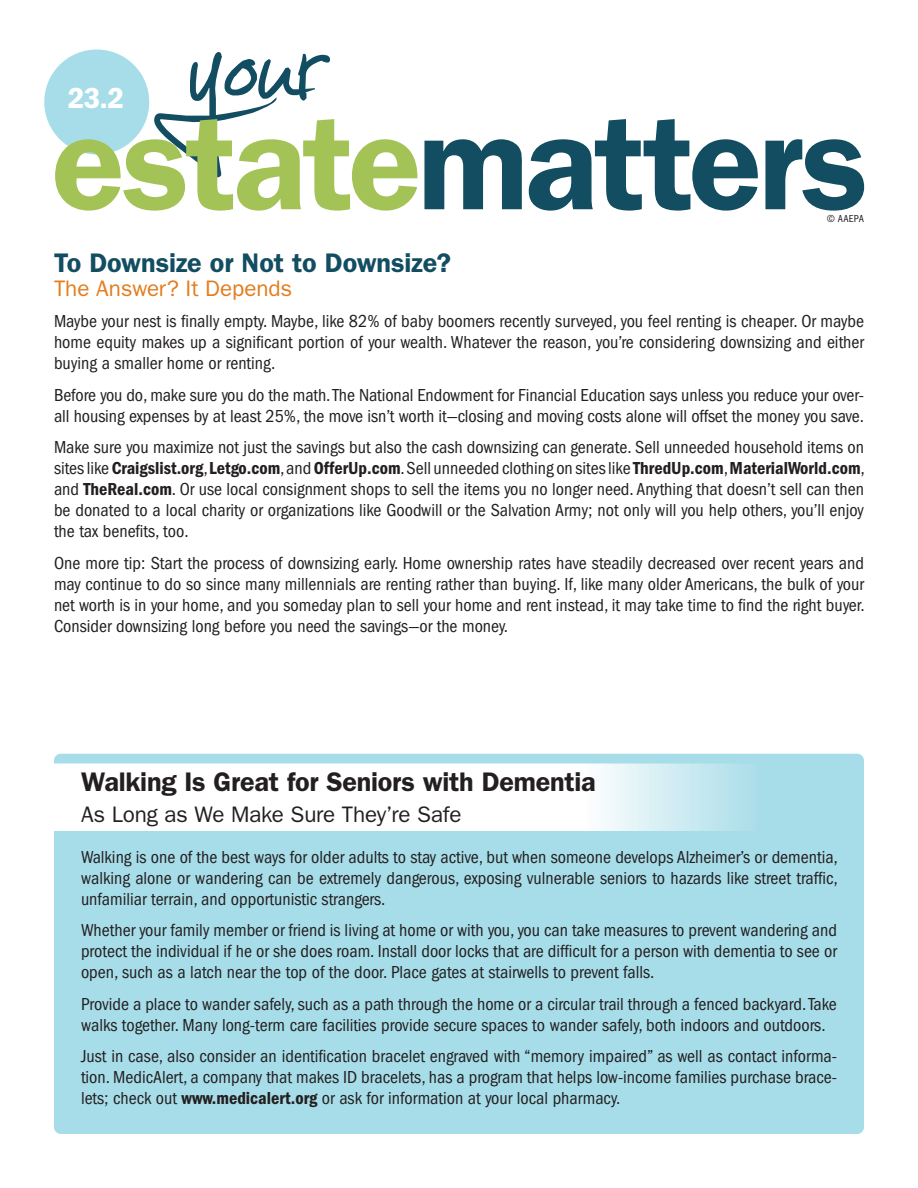
<style>
.page{position:relative;width:918px;height:1188px;background:#fff}
.page>*{position:absolute;margin:0;border:0;box-sizing:border-box;transform-origin:0 0}
.t1{font:301.5px "Script Jellyka Estrya";color:#124d61}
.t2{font:600 135px "ITC Franklin Gothic Std";letter-spacing:-.03em;color:#124d61}
.t3{font:30px "ITC Franklin Gothic Std Dm Cd";color:#fff;scale:1.1 1}
.t4{font:600 27px "ITC Franklin Gothic Std";letter-spacing:-.01em;color:#231f20}
.t5{font:600 27px "ITC Franklin Gothic Std";letter-spacing:-.005em;color:#124d61}
.t6{font:22.5px "ITC Franklin Gothic Std";letter-spacing:-.01em;color:#231f20}
.t7{font:22.5px "ITC Franklin Gothic Std";letter-spacing:-.005em;color:#e37c1c}
.t8{font:condensed 18px/21px "ITC Franklin Gothic Std";color:#231f20;text-align:justify}
.t9{font:18px "ITC Franklin Gothic Std Dm Cd";color:#231f20}
.t10{font:condensed 10.5px "ITC Franklin Gothic Std";letter-spacing:.02em;color:#231f20}
.s1{color:#a4c357}
.s2{font-family:"ITC Franklin Gothic Std";font-stretch:condensed}
.s3{font-family:"ITC Franklin Gothic Std Dm Cd";font-stretch:normal}
</style>
<div class="page">
<div style="left:44px;top:50px;width:105px;height:104px;background:#a7dde9;border-radius:50%"></div>
<div style="left:54px;top:754px;width:810px;height:380px;background:#a7dde9;border-radius:7px"></div>
<svg style="left:54px;top:764px;width:686px;height:31px;background:#f6fbfc"></svg>
<svg style="left:54px;top:795px;width:686px;height:36px;background:#f6fbfc"></svg>
<h1 class="t1" style="left:187px;top:-92px;width:140px">your</h1>
<h3 class="t3" style="left:68px;top:81px;width:53px">23.2</h3>
<h2 class="t2" style="left:52px;top:83px;width:818px"><span class="s1">estate</span>matters</h2>
<p class="t10" style="left:827px;top:213px;width:39px">© AAEPA</p>
<h3 class="t5" style="left:54px;top:246px;width:399px">To Downsize or Not to Downsize?</h3>
<p class="t7" style="left:54px;top:275px;width:240px">The Answer? It Depends</p>
<p class="t8" style="left:54px;top:311px;width:812px">Maybe your nest is finally empty. Maybe, like 82% of baby boomers recently surveyed, you feel renting is cheaper. Or maybe home equity makes up a significant portion of your wealth. Whatever the reason, you’re considering downsizing and either buying a smaller home or renting.</p>
<p class="t8" style="left:54px;top:384px;width:812px">Before you do, make sure you do the math. The National Endowment for Financial Education says unless you reduce your over&shy;all housing expenses by at least 25%, the move isn’t worth it—closing and moving costs alone will offset the money you save.</p>
<p class="t8" style="left:54px;top:437px;width:811px">Make sure you maximize not just the savings but also the cash downsizing can generate. Sell unneeded household items on</p>
<p class="t9" style="left:54px;top:458px;width:812px"><span class="s2">sites like</span> Craigslist.org<span class="s2">,</span> Letgo.com<span class="s2">, and</span> OfferUp.com<span class="s2">. Sell unneeded clothing on sites like</span> ThredUp.com<span class="s2">,</span> MaterialWorld.com<span class="s2">,</span></p>
<p class="t8" style="left:54px;top:479px;width:812px">and <span class="s3">TheReal.com</span>. Or use local consignment shops to sell the items you no longer need. Anything that doesn’t sell can then be donated to a local charity or organizations like Goodwill or the Salvation Army; not only will you help others, you’ll enjoy the tax benefits, too.</p>
<p class="t8" style="left:54px;top:552px;width:812px">One more tip: Start the process of downsizing early. Home ownership rates have steadily decreased over recent years and may continue to do so since many millennials are renting rather than buying. If, like many older Americans, the bulk of your net worth is in your home, and you someday plan to sell your home and rent instead, it may take time to find the right buyer.<br>Consider downsizing long before you need the savings—or the money.</p>
<h3 class="t4" style="left:81px;top:765px;width:516px">Walking Is Great for Seniors with Dementia</h3>
<p class="t6" style="left:81px;top:801px;width:382px">As Long as We Make Sure They’re Safe</p>
<p class="t8" style="left:81px;top:846px;width:758px">Walking is one of the best ways for older adults to stay active, but when someone develops Alzheimer’s or dementia, walking alone or wandering can be extremely dangerous, exposing vulnerable seniors to hazards like street traffic, unfamiliar terrain, and opportunistic strangers.</p>
<p class="t8" style="left:81px;top:920px;width:758px">Whether your family member or friend is living at home or with you, you can take measures to prevent wandering and protect the individual if he or she does roam. Install door locks that are difficult for a person with dementia to see or open, such as a latch near the top of the door. Place gates at stairwells to prevent falls.</p>
<p class="t8" style="left:81px;top:993px;width:757px">Provide a place to wander safely, such as a path through the home or a circular trail through a fenced backyard. Take walks together. Many long-term care facilities provide secure spaces to wander safely, both indoors and outdoors.</p>
<p class="t8" style="left:81px;top:1046px;width:758px">Just in case, also consider an identification bracelet engraved with “memory impaired” as well as contact informa&shy;tion. MedicAlert, a company that makes ID bracelets, has a program that helps low-income families purchase brace&shy;lets; check out <span class="s3">www.medicalert.org</span> or ask for information at your local pharmacy.</p>
</div>
